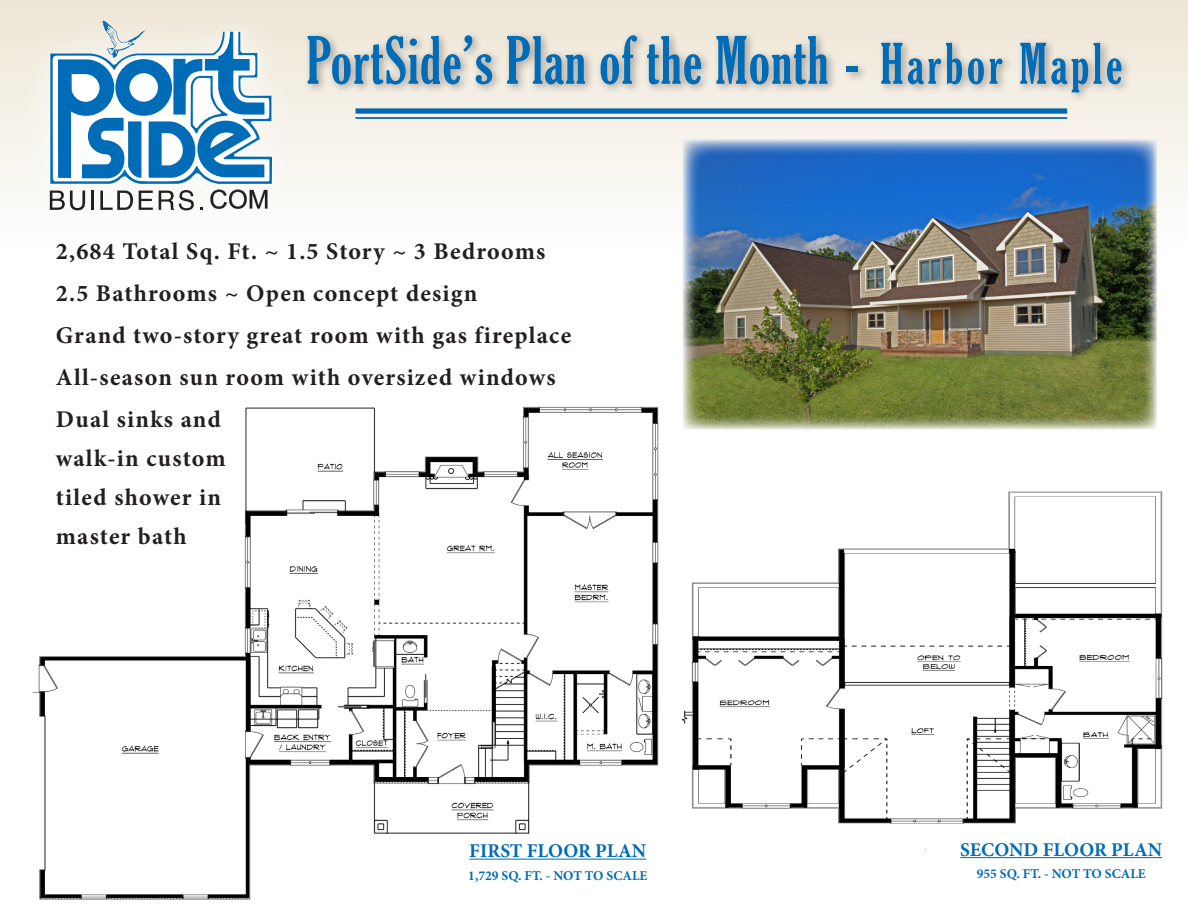
<style>
.page{position:relative;width:1188px;height:918px;background:#fff}
.page>*{position:absolute;margin:0;border:0;box-sizing:border-box;transform-origin:0 0}
.t1{font:extra-condensed 63px "Gloucester";letter-spacing:.02em;color:#006bb6}
.t2{font:700 24px "Minion Pro";letter-spacing:.05em;color:#231f20}
.t3{font:700 19.5px "Minion Pro";color:#006bb6}
.t4{font:700 13.5px "Minion Pro";color:#006bb6}
.s1{font-size:54px}
</style>
<div class="page">
<img style="left:33px;top:406px;width:626px;height:494px">
<div style="left:0;top:0;width:1188px;height:251px;background:linear-gradient(to bottom,#eee6d5,#fefefe)"></div>
<div style="left:303px;top:31px;width:830px;height:72px;background:#231f20;opacity:.4"></div>
<div style="left:356px;top:108px;width:711px;height:6px;background:#0168b3"></div>
<hr style="left:356px;top:117px;width:711px;height:2px;background:#0168b3">
<img style="left:683px;top:140px;width:473px;height:289px">
<hr style="left:469px;top:859px;width:177px;height:1px;background:#006bb6">
<div style="left:15px;top:0;width:292px;height:244px;background:#fff;opacity:.75"></div>
<svg style="left:50px;top:20px;width:222px;height:190px"></svg>
<img style="left:681px;top:491px;width:482px;height:360px">
<div style="left:956px;top:842px;width:210px;height:76px;background:#fff"></div>
<hr style="left:960px;top:857px;width:202px;height:1px;background:#006bb6">
<p class="t1" style="left:307px;top:25px;width:817px">PortSide’s Plan of the Month - <span class="s1">Harbor Maple</span></p>
<p class="t2" style="left:56px;top:234px;width:491px">2,684 Total Sq. Ft. ~ 1.5 Story ~ 3 Bedrooms</p>
<p class="t2" style="left:56px;top:276px;width:423px">2.5 Bathrooms ~ Open concept design</p>
<p class="t2" style="left:56px;top:318px;width:517px">Grand two-story great room with gas fireplace</p>
<p class="t2" style="left:56px;top:360px;width:501px">All-season sun room with oversized windows</p>
<p class="t2" style="left:56px;top:402px;width:166px">Dual sinks and</p>
<p class="t2" style="left:56px;top:441px;width:171px">walk-in custom</p>
<p class="t2" style="left:56px;top:480px;width:167px">tiled shower in</p>
<p class="t2" style="left:56px;top:519px;width:132px">master bath</p>
<p class="t3" style="left:469px;top:837px;width:178px">FIRST FLOOR PLAN</p>
<p class="t4" style="left:468px;top:866px;width:181px">1,729 SQ. FT. - NOT TO SCALE</p>
<p class="t3" style="left:960px;top:836px;width:204px">SECOND FLOOR PLAN</p>
<p class="t4" style="left:977px;top:864px;width:170px">955 SQ. FT. - NOT TO SCALE</p>
</div>
